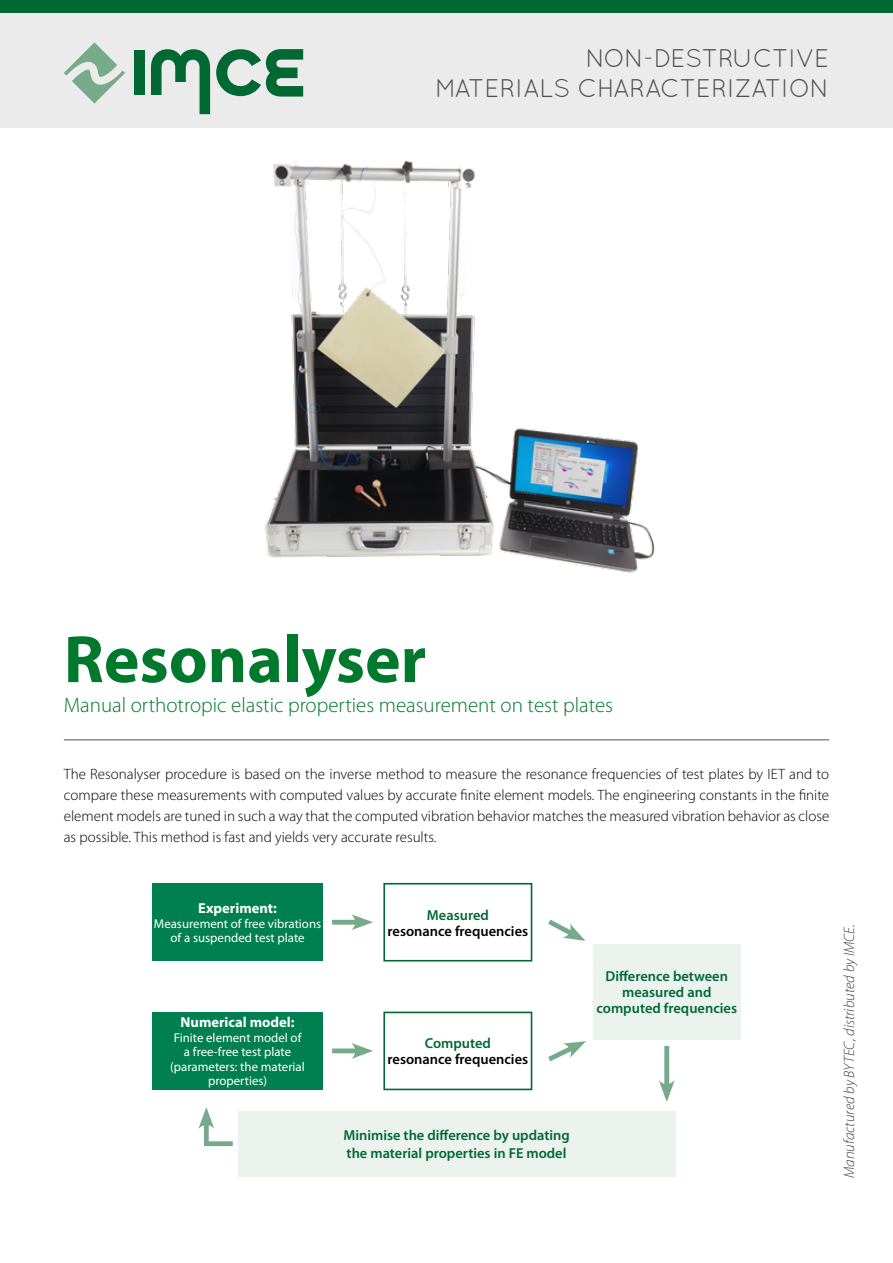
<style>
.page{position:relative;width:893px;height:1263px;background:#fff}
.page>*{position:absolute;margin:0;border:0;box-sizing:border-box;transform-origin:0 0}
.t1{font:700 67.5px "Myriad Pro";color:#00792d}
.t2{font:25.5px/30px "Quicksand";letter-spacing:-.01em;color:#4f4f4e;text-align:right}
.t3{font:300 21px "Myriad Pro";color:#00792d}
.t4{font:300 15px/21px "Myriad Pro";color:#000;text-align:justify}
.t5{font:italic 300 15px "Myriad Pro";color:#444342}
.t6{font:600 14.4px/16px "Myriad Pro";color:#006833}
.t7{font:600 14.4px "Myriad Pro";color:#000}
.t8{font:700 14.4px "Myriad Pro";color:#fff}
.t9{font:12.9px/14.4px "Myriad Pro";color:#fff;text-align:center}
</style>
<div class="page">
<div style="left:0;top:13px;width:893px;height:115px;background:#ebebeb"></div>
<div style="left:134px;top:50px;width:10px;height:45px;background:#006833"></div>
<svg style="left:151px;top:49px;width:59px;height:65px"></svg>
<svg style="left:216px;top:49px;width:87px;height:48px"></svg>
<svg style="left:64px;top:42px;width:61px;height:62px"></svg>
<div style="left:0;top:0;width:893px;height:13px;background:#006833"></div>
<hr style="left:64px;top:739px;width:765px;height:1px;background:#666665">
<img style="left:265px;top:160px;width:390px;height:413px">
<div style="left:153px;top:884px;width:170px;height:77px;background:#007f50"></div>
<div style="left:153px;top:1012px;width:170px;height:77px;background:#007f50"></div>
<div style="left:383px;top:883px;width:149px;height:78px;border:2px solid #006833"></div>
<div style="left:383px;top:1011px;width:149px;height:79px;border:2px solid #006833"></div>
<div style="left:238px;top:1111px;width:437px;height:65px;background:#ecf3ee"></div>
<div style="left:593px;top:944px;width:147px;height:95px;background:#ecf3ee"></div>
<div style="left:332px;top:920px;width:28px;height:5px;background:#76aa8a"></div>
<svg style="left:351px;top:914px;width:22px;height:16px"></svg>
<svg style="left:548px;top:919px;width:37px;height:22px"></svg>
<svg style="left:548px;top:1041px;width:38px;height:21px"></svg>
<div style="left:332px;top:1048px;width:28px;height:5px;background:#76aa8a"></div>
<svg style="left:351px;top:1043px;width:22px;height:16px"></svg>
<div style="left:664px;top:1046px;width:5px;height:43px;background:#76aa8a"></div>
<svg style="left:659px;top:1080px;width:16px;height:22px"></svg>
<svg style="left:198px;top:1107px;width:35px;height:40px"></svg>
<h2 class="t2" style="left:435px;top:42px;width:396px">NON-DESTRUCTIVE<br>MATERIALS CHARACTERIZATION</h2>
<h1 class="t1" style="left:64px;top:615px;width:364px">Resonalyser</h1>
<h3 class="t3" style="left:64px;top:693px;width:551px">Manual orthotropic elastic properties measurement on test plates</h3>
<p class="t4" style="left:64px;top:763px;width:767px">The Resonalyser procedure is based on the inverse method to measure the resonance frequencies of test plates by IET and to compare these measurements with computed values by accurate finite element models. The engineering constants in the finite element models are tuned in such a way that the computed vibration behavior matches the measured vibration behavior as close as possible. This method is fast and yields very accurate results.</p>
<p class="t8" style="left:198px;top:899px;width:80px">Experiment:</p>
<p class="t9" style="left:154px;top:916px;width:169px">Measurement of free vibrations of a suspended test plate</p>
<p class="t6" style="left:427px;top:906px;width:64px">Measured</p>
<p class="t7" style="left:388px;top:922px;width:142px">resonance frequencies</p>
<p class="t8" style="left:181px;top:1013px;width:115px">Numerical model:</p>
<p class="t9" style="left:170px;top:1030px;width:136px">Finite element model of a free-free test plate (parameters: the material properties)</p>
<p class="t6" style="left:425px;top:1035px;width:68px">Computed</p>
<p class="t7" style="left:388px;top:1050px;width:142px">resonance frequencies</p>
<p class="t6" style="left:343px;top:1126px;width:228px;line-height:17.7px">Minimise the difference by updating the material properties in FE model</p>
<p class="t6" style="left:596px;top:968px;width:142px;text-align:center">Difference between measured and computed frequencies</p>
<p class="t5" style="left:841px;top:1178px;width:255px;rotate:-90deg">Manufactured by BYTEC, distributed by IMCE.</p>
</div>
